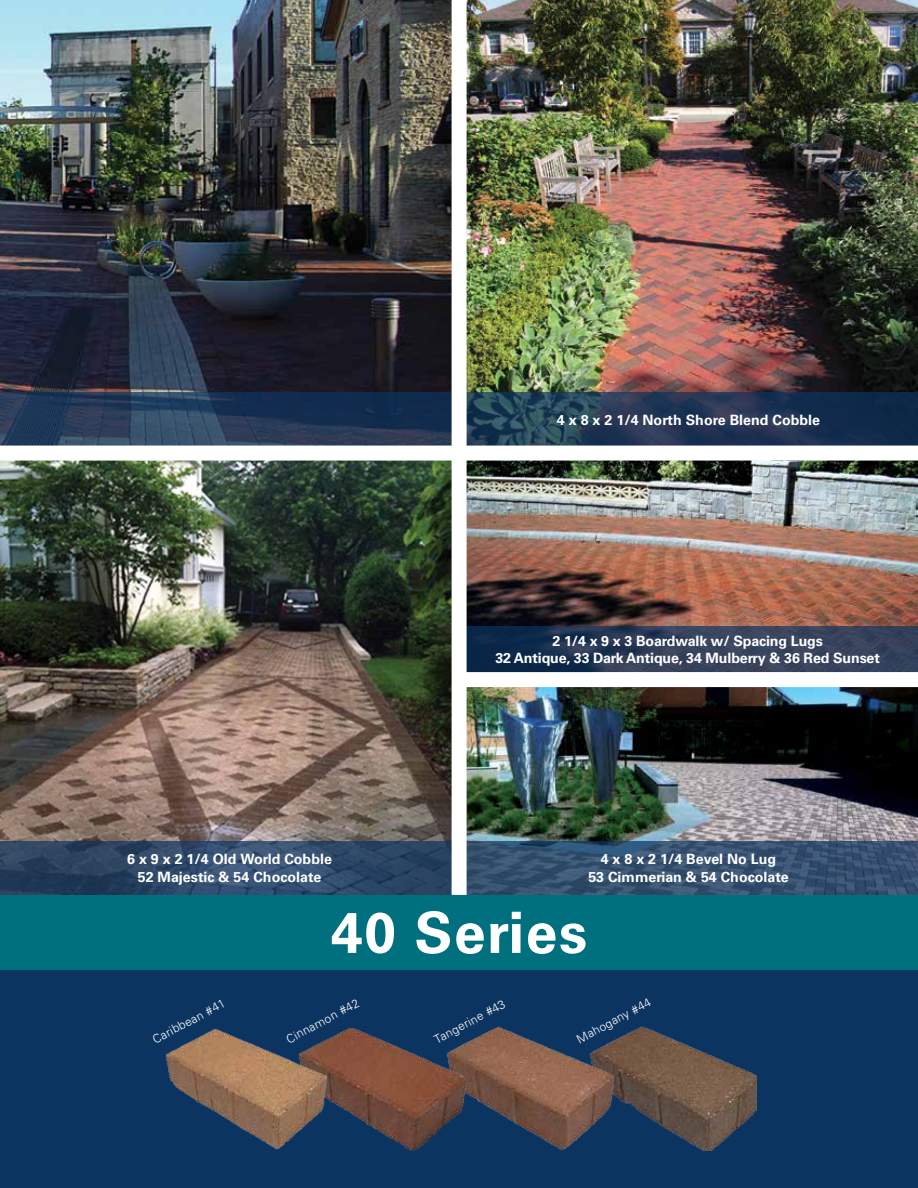
<style>
.page{position:relative;width:918px;height:1188px;background:#fff}
.page>*{position:absolute;margin:0;border:0;box-sizing:border-box;transform-origin:0 0}
.t1{font:700 57px "Univers LT Std";letter-spacing:.025em;color:#fff}
.t2{font:700 14.25px/17.2px "Univers LT Std";color:#fff;text-align:center}
.t3{font:300 12px "Univers LT Std";color:#fff}
</style>
<div class="page">
<div style="left:0;top:970px;width:918px;height:218px;background:#0c3460"></div>
<img style="left:0;top:0;width:918px;height:841px">
<div style="left:0;top:895px;width:918px;height:75px;background:#00707e"></div>
<svg style="left:0;top:841px;width:918px;height:54px;background:#314c6b"></svg>
<svg style="left:467px;top:626px;width:451px;height:46px;background:#2b3b56"></svg>
<svg style="left:0;top:392px;width:918px;height:54px;background:#233a57"></svg>
<div style="left:0;top:446px;width:918px;height:15px;background:#fff"></div>
<div style="left:459px;top:672px;width:459px;height:15px;background:#fff"></div>
<div style="left:452px;top:0;width:15px;height:895px;background:#fff"></div>
<img style="left:613px;top:1026px;width:143px;height:125px">
<img style="left:467px;top:1026px;width:146px;height:125px">
<img style="left:327px;top:1027px;width:140px;height:124px">
<img style="left:165px;top:1028px;width:162px;height:122px">
<p class="t2" style="left:557px;top:411px;width:265px">4 x 8 x 2 1/4 North Shore Blend Cobble</p>
<p class="t2" style="left:127px;top:851px;width:206px">6 x 9 x 2 1/4 Old World Cobble<br>52 Majestic &amp; 54 Chocolate</p>
<p class="t2" style="left:496px;top:632px;width:386px">2 1/4 x 9 x 3 Boardwalk w/ Spacing Lugs<br>32 Antique, 33 Dark Antique, 34 Mulberry &amp; 36 Red Sunset</p>
<p class="t2" style="left:588px;top:851px;width:202px">4 x 8 x 2 1/4 Bevel No Lug<br>53 Cimmerian &amp; 54 Chocolate</p>
<h1 class="t1" style="left:331px;top:899px;width:258px">40 Series</h1>
<p class="t3" style="left:150px;top:1034px;width:82px;rotate:-28deg">Caribbean #41</p>
<p class="t3" style="left:284px;top:1034px;width:82px;rotate:-28deg">Cinnamon #42</p>
<p class="t3" style="left:432px;top:1034px;width:80px;rotate:-28deg">Tangerine #43</p>
<p class="t3" style="left:574px;top:1034px;width:84px;rotate:-28deg">Mahogany #44</p>
</div>
